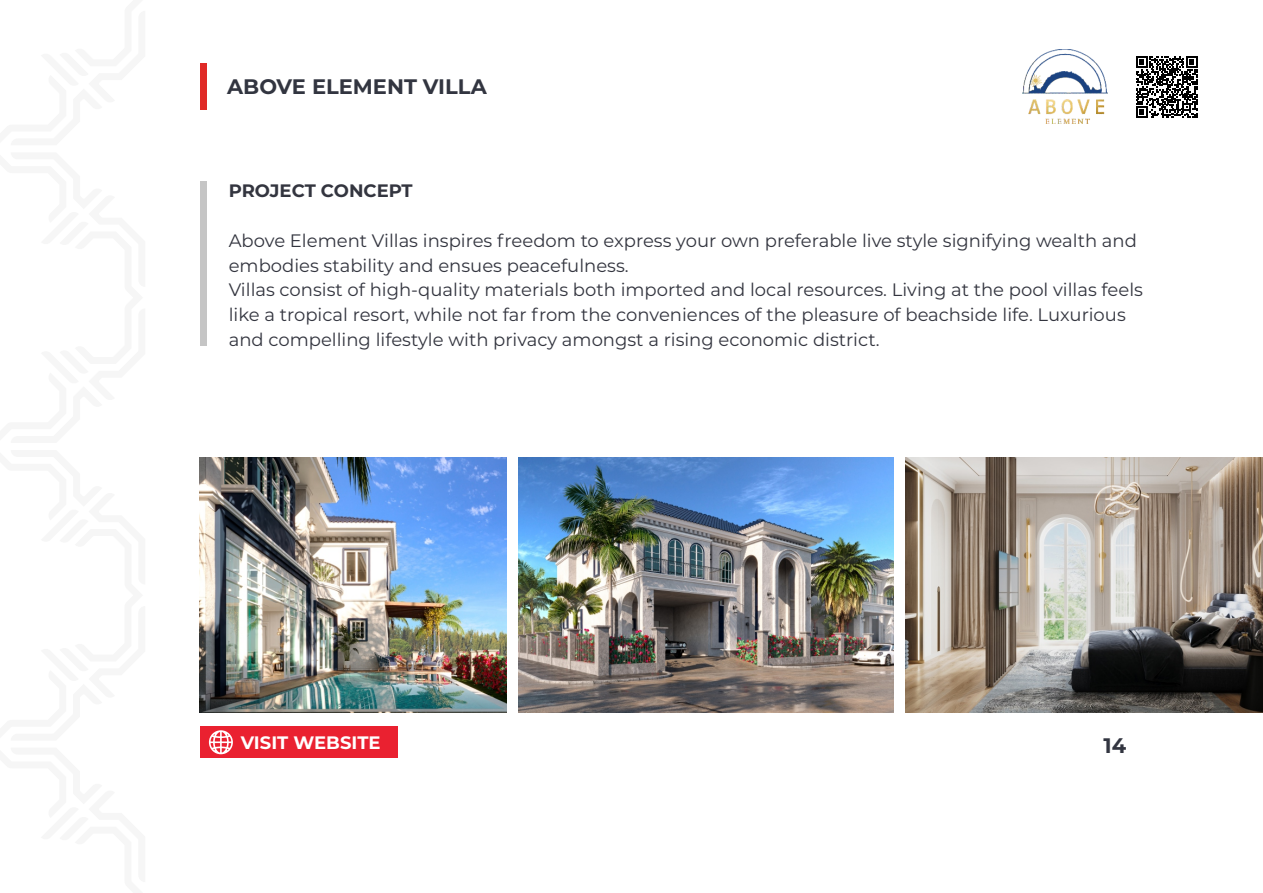
<style>
.page{position:relative;width:1263px;height:893px;background:#fff}
.page>*{position:absolute;margin:0;border:0;box-sizing:border-box;transform-origin:0 0}
.t1{font:700 21px "Montserrat";color:#323540}
.t2{font:18px/24.8px "Montserrat";color:#33353f}
.t3{font:700 18px "Montserrat";color:#33353f}
.t4{font:700 18px "Montserrat";color:#fff}
</style>
<div class="page">
<img style="left:200px;top:457px;width:306px;height:255px">
<img style="left:519px;top:457px;width:374px;height:255px">
<img style="left:906px;top:457px;width:357px;height:255px">
<div style="left:200px;top:181px;width:6px;height:165px;background:#c5c5c5"></div>
<div style="left:200px;top:64px;width:6px;height:46px;background:#e02a27"></div>
<img style="left:1022px;top:50px;width:85px;height:74px">
<svg style="left:1136px;top:56px;width:61px;height:62px"></svg>
<div style="left:200px;top:726px;width:197px;height:32px;background:#ea2130"></div>
<svg style="left:209px;top:730px;width:24px;height:24px"></svg>
<p class="t1" style="left:227px;top:74px;width:261px">ABOVE ELEMENT VILLA</p>
<p class="t3" style="left:229px;top:180px;width:185px">PROJECT CONCEPT</p>
<p class="t2" style="left:229px;top:228px;width:916px">Above Element Villas inspires freedom to express your own preferable live style signifying wealth and embodies stability and ensues peacefulness.<br>Villas consist of high-quality materials both imported and local resources. Living at the pool villas feels like a tropical resort, while not far from the conveniences of the pleasure of beachside life. Luxurious and compelling lifestyle with privacy amongst a rising economic district.</p>
<p class="t4" style="left:241px;top:731px;width:141px">VISIT WEBSITE</p>
<p class="t1" style="left:1103px;top:733px;width:24px">14</p>
</div>
